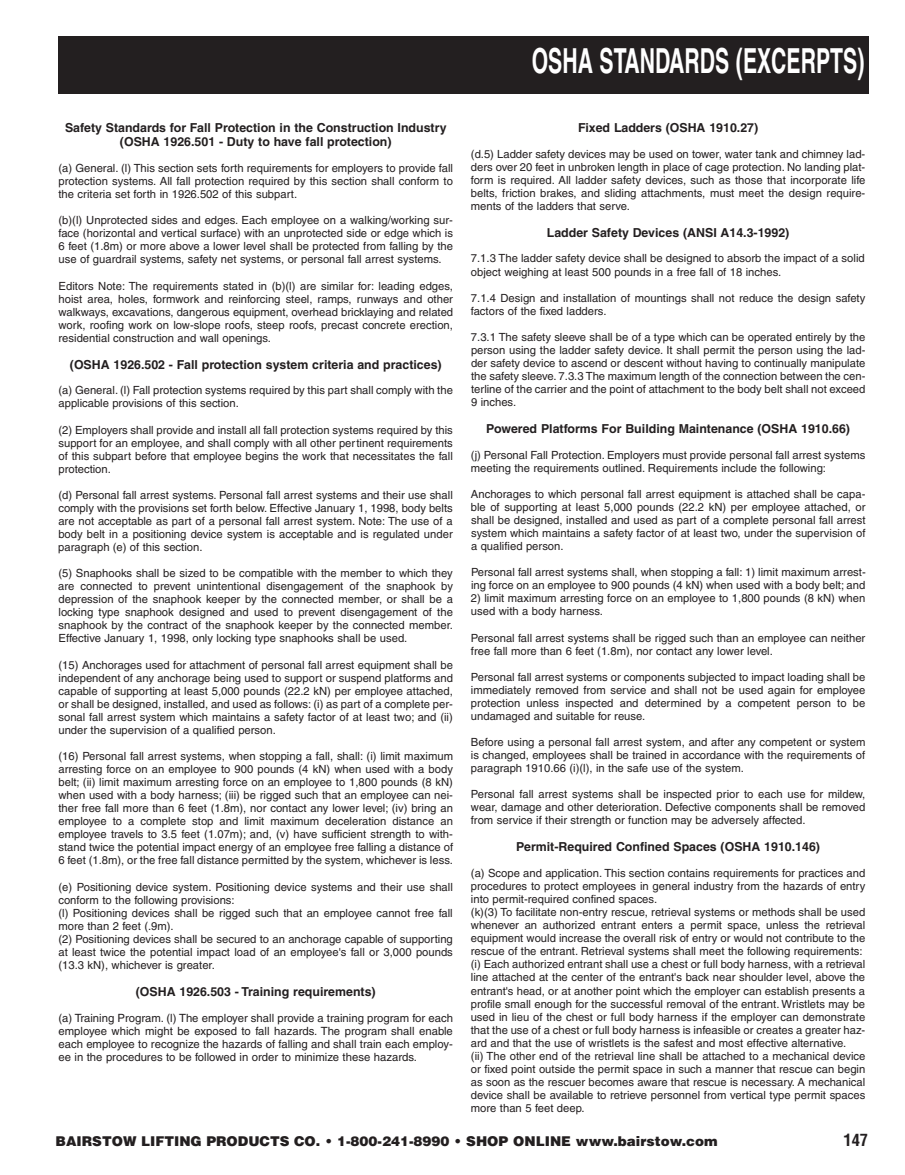
<style>
.page{position:relative;width:905px;height:1175px;background:#fff}
.page>*{position:absolute;margin:0;border:0;box-sizing:border-box;transform-origin:0 0}
.t1{font:700 condensed 36px "Helvetica";color:#fff;scale:.75 1}
.t2{font:700 condensed 34.5px "Helvetica";color:#fff;scale:.75 1}
.t3{font:700 condensed 18px "Helvetica";color:#231f20}
.t4{font:700 condensed 16.5px "Helvetica";color:#231f20}
.t5{font:900 13.5px "Helvetica";color:#231f20}
.t6{font:700 12.3px/14.4px "Helvetica";color:#231f20;text-align:center}
.t7{font:11.4px/13.2px "Helvetica";color:#231f20;text-align:justify}
.t8{font:11.25px/13px "Helvetica";color:#231f20;text-align:justify}
</style>
<div class="page">
<div style="left:58px;top:36px;width:810px;height:57px;background:#231f20"></div>
<p class="t1" style="left:529px;top:40px;width:431px">GATOR-MAX<sup>™</sup> &amp; GATOR-LAID<sup>©</sup></p>
<p class="t2" style="left:531px;top:40px;width:445px">OSHA STANDARDS (EXCERPTS)</p>
<p class="t6" style="left:65px;top:120px;width:383px">Safety Standards for Fall Protection in the Construction Industry (OSHA 1926.501 - Duty to have fall protection)</p>
<p class="t8" style="left:58px;top:161px;width:396px">(a) General. (l) This section sets forth requirements for employers to provide fall protection systems. All fall protection required by this section shall conform to the criteria set forth in 1926.502 of this subpart.</p>
<p class="t8" style="left:59px;top:214px;width:396px">(b)(l) Unprotected sides and edges. Each employee on a walking/working sur&shy;face (horizontal and vertical surface) with an unprotected side or edge which is 6 feet (1.8m) or more above a lower level shall be protected from falling by the use of guardrail systems, safety net systems, or personal fall arrest systems.</p>
<p class="t8" style="left:59px;top:279px;width:396px">Editors Note: The requirements stated in (b)(l) are similar for: leading edges, hoist area, holes, formwork and reinforcing steel, ramps, runways and other walkways, excavations, dangerous equipment, overhead bricklaying and related work, roofing work on low-slope roofs, steep roofs, precast concrete erection, residential construction and wall openings.</p>
<p class="t6" style="left:70px;top:357px;width:373px">(OSHA 1926.502 - Fall protection system criteria and practices)</p>
<p class="t8" style="left:58px;top:384px;width:396px">(a) General. (l) Fall protection systems required by this part shall comply with the applicable provisions of this section.</p>
<p class="t8" style="left:58px;top:423px;width:396px">(2) Employers shall provide and install all fall protection systems required by this support for an employee, and shall comply with all other pertinent requirements of this subpart before that employee begins the work that necessitates the fall protection.</p>
<p class="t8" style="left:58px;top:488px;width:396px">(d) Personal fall arrest systems. Personal fall arrest systems and their use shall comply with the provisions set forth below. Effective January 1, 1998, body belts are not acceptable as part of a personal fall arrest system. Note: The use of a body belt in a positioning device system is acceptable and is regulated under paragraph (e) of this section.</p>
<p class="t8" style="left:58px;top:566px;width:396px">(5) Snaphooks shall be sized to be compatible with the member to which they are connected to prevent unintentional disengagement of the snaphook by depression of the snaphook keeper by the connected member, or shall be a locking type snaphook designed and used to prevent disengagement of the snaphook by the contract of the snaphook keeper by the connected member.<br>Effective January 1, 1998, only locking type snaphooks shall be used.</p>
<p class="t8" style="left:58px;top:658px;width:396px">(15) Anchorages used for attachment of personal fall arrest equipment shall be independent of any anchorage being used to support or suspend platforms and capable of supporting at least 5,000 pounds (22.2 kN) per employee attached, or shall be designed, installed, and used as follows: (i) as part of a complete per&shy;sonal fall arrest system which maintains a safety factor of at least two; and (ii) under the supervision of a qualified person.</p>
<p class="t8" style="left:58px;top:749px;width:396px">(16) Personal fall arrest systems, when stopping a fall, shall: (i) limit maximum arresting force on an employee to 900 pounds (4 kN) when used with a body belt; (ii) limit maximum arresting force on an employee to 1,800 pounds (8 kN) when used with a body harness; (iii) be rigged such that an employee can nei&shy;ther free fall more than 6 feet (1.8m), nor contact any lower level; (iv) bring an employee to a complete stop and limit maximum deceleration distance an employee travels to 3.5 feet (1.07m); and, (v) have sufficient strength to with&shy;stand twice the potential impact energy of an employee free falling a distance of 6 feet (1.8m), or the free fall distance permitted by the system, whichever is less.</p>
<p class="t8" style="left:58px;top:880px;width:396px;text-align:left">(e) Positioning device system. Positioning device systems and their use shall conform to the following provisions:<br>(l) Positioning devices shall be rigged such that an employee cannot free fall more than 2 feet (.9m).<br>(2) Positioning devices shall be secured to an anchorage capable of supporting at least twice the potential impact load of an employee's fall or 3,000 pounds (13.3 kN), whichever is greater.</p>
<p class="t6" style="left:136px;top:984px;width:241px">(OSHA 1926.503 - Training requirements)</p>
<p class="t7" style="left:58px;top:1011px;width:396px">(a) Training Program. (l) The employer shall provide a training program for each employee which might be exposed to fall hazards. The program shall enable each employee to recognize the hazards of falling and shall train each employ&shy;ee in the procedures to be followed in order to minimize these hazards.</p>
<p class="t6" style="left:578px;top:120px;width:182px">Fixed Ladders (OSHA 1910.27)</p>
<p class="t8" style="left:471px;top:147px;width:396px">(d.5) Ladder safety devices may be used on tower, water tank and chimney lad&shy;ders over 20 feet in unbroken length in place of cage protection. No landing plat&shy;form is required. All ladder safety devices, such as those that incorporate life belts, friction brakes, and sliding attachments, must meet the design require&shy;ments of the ladders that serve.</p>
<p class="t6" style="left:547px;top:225px;width:244px">Ladder Safety Devices (ANSI A14.3-1992)</p>
<p class="t8" style="left:471px;top:252px;width:395px">7.1.3 The ladder safety device shall be designed to absorb the impact of a solid object weighing at least 500 pounds in a free fall of 18 inches.</p>
<p class="t8" style="left:471px;top:291px;width:396px">7.1.4 Design and installation of mountings shall not reduce the design safety factors of the fixed ladders.</p>
<p class="t8" style="left:471px;top:330px;width:396px">7.3.1 The safety sleeve shall be of a type which can be operated entirely by the person using the ladder safety device. It shall permit the person using the lad&shy;der safety device to ascend or descent without having to continually manipulate the safety sleeve. 7.3.3 The maximum length of the connection between the cen&shy;terline of the carrier and the point of attachment to the body belt shall not exceed 9 inches.</p>
<p class="t6" style="left:486px;top:421px;width:365px">Powered Platforms For Building Maintenance (OSHA 1910.66)</p>
<p class="t8" style="left:471px;top:448px;width:396px">(j) Personal Fall Protection. Employers must provide personal fall arrest systems meeting the requirements outlined. Requirements include the following:</p>
<p class="t8" style="left:471px;top:487px;width:396px">Anchorages to which personal fall arrest equipment is attached shall be capa&shy;ble of supporting at least 5,000 pounds (22.2 kN) per employee attached, or shall be designed, installed and used as part of a complete personal fall arrest system which maintains a safety factor of at least two, under the supervision of a qualified person.</p>
<p class="t8" style="left:471px;top:566px;width:396px">Personal fall arrest systems shall, when stopping a fall: 1) limit maximum arrest&shy;ing force on an employee to 900 pounds (4 kN) when used with a body belt; and</p>
<p class="t8" style="left:471px;top:592px;width:396px">2) limit maximum arresting force on an employee to 1,800 pounds (8 kN) when used with a body harness.</p>
<p class="t8" style="left:471px;top:631px;width:396px">Personal fall arrest systems shall be rigged such than an employee can neither free fall more than 6 feet (1.8m), nor contact any lower level.</p>
<p class="t8" style="left:471px;top:670px;width:396px">Personal fall arrest systems or components subjected to impact loading shall be immediately removed from service and shall not be used again for employee protection unless inspected and determined by a competent person to be undamaged and suitable for reuse.</p>
<p class="t8" style="left:471px;top:735px;width:396px">Before using a personal fall arrest system, and after any competent or system is changed, employees shall be trained in accordance with the requirements of paragraph 1910.66 (i)(l), in the safe use of the system.</p>
<p class="t8" style="left:471px;top:787px;width:396px">Personal fall arrest systems shall be inspected prior to each use for mildew, wear, damage and other deterioration. Defective components shall be removed from service if their strength or function may be adversely affected.</p>
<p class="t6" style="left:516px;top:839px;width:305px">Permit-Required Confined Spaces (OSHA 1910.146)</p>
<p class="t8" style="left:470px;top:866px;width:396px;text-align:left">(a) Scope and application. This section contains requirements for practices and procedures to protect employees in general industry from the hazards of entry into permit-required confined spaces.<br>(k)(3) To facilitate non-entry rescue, retrieval systems or methods shall be used whenever an authorized entrant enters a permit space, unless the retrieval equipment would increase the overall risk of entry or would not contribute to the rescue of the entrant. Retrieval systems shall meet the following requirements: (i) Each authorized entrant shall use a chest or full body harness, with a retrieval line attached at the center of the entrant's back near shoulder level, above the entrant's head, or at another point which the employer can establish presents a profile small enough for the successful removal of the entrant. Wristlets may be used in lieu of the chest or full body harness if the employer can demonstrate that the use of a chest or full body harness is infeasible or creates a greater haz&shy;ard and that the use of wristlets is the safest and most effective alternative.<br>(ii) The other end of the retrieval line shall be attached to a mechanical device or fixed point outside the permit space in such a manner that rescue can begin as soon as the rescuer becomes aware that rescue is necessary. A mechanical device shall be available to retrieve personnel from vertical type permit spaces more than 5 feet deep.</p>
<p class="t5" style="left:125px;top:1134px;width:677px">BAIRSTOW LIFTING PRODUCTS CO. • 1-800-241-8990 • ATLANTA AREA CALL 404-351-2600</p>
<p class="t3" style="left:838px;top:1129px;width:26px">143</p>
<p class="t5" style="left:56px;top:1132px;width:663px">BAIRSTOW LIFTING PRODUCTS CO. • 1-800-241-8990 • SHOP ONLINE www.bairstow.com</p>
<h3 class="t4" style="left:843px;top:1129px;width:26px">147</h3>
</div>
